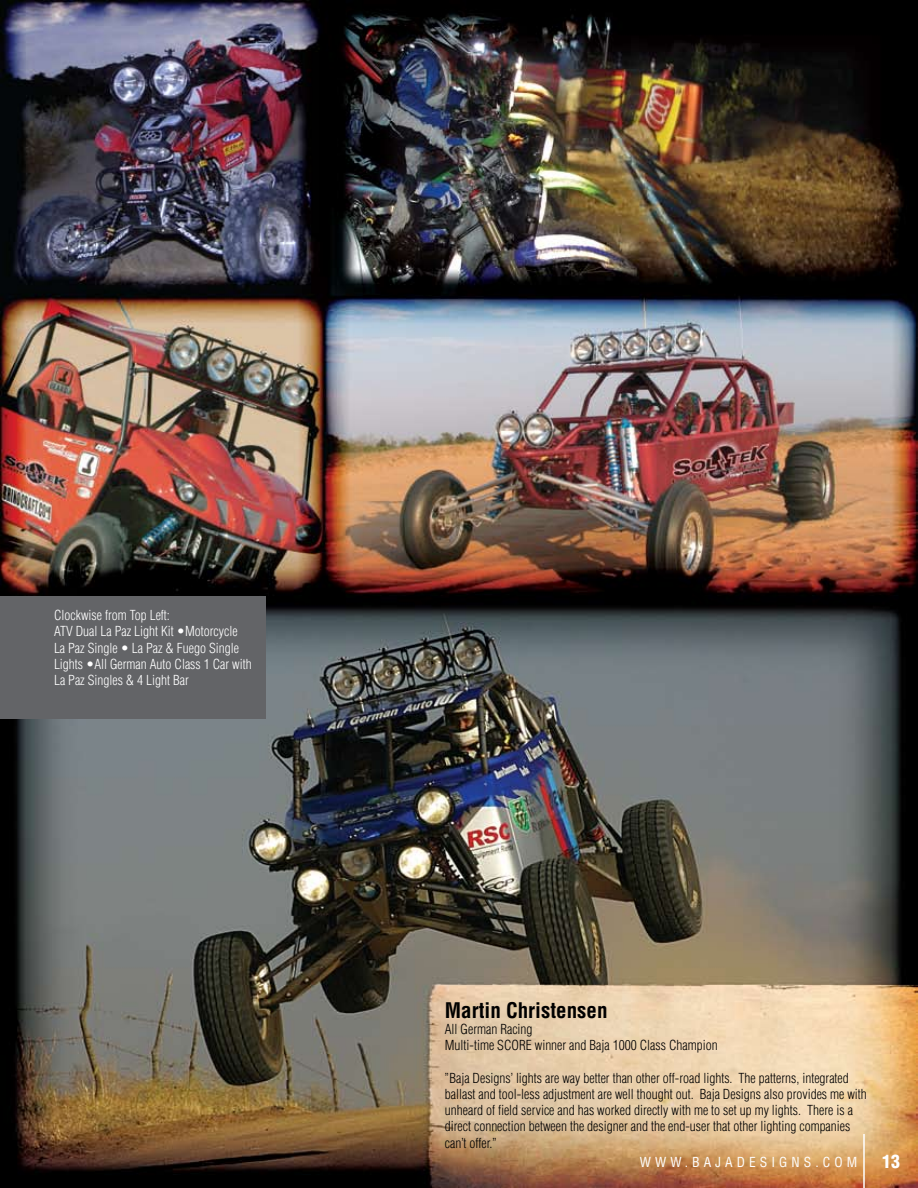
<style>
.page{position:relative;width:918px;height:1188px;background:#fff}
.page>*{position:absolute;margin:0;border:0;box-sizing:border-box;transform-origin:0 0}
.t1{font:700 condensed 21px "Helvetica";color:#000}
.t2{font:900 condensed 18px "Helvetica";color:#fff}
.t3{font:300 condensed 13.5px/16.2px "Helvetica";color:#000}
.t4{font:300 condensed 13.5px/16.2px "Helvetica";color:#fff}
.t5{font:condensed 13.5px "Helvetica";letter-spacing:.3em;color:#fff}
</style>
<div class="page">
<img style="left:0;top:0;width:918px;height:1188px">
<hr style="left:863px;top:1134px;width:2px;height:54px;background:#fff">
<div style="left:0;top:596px;width:265px;height:122px;background:#636467"></div>
<p class="t4" style="left:54px;top:607px;width:199px">Clockwise from Top Left:<br>ATV Dual La Paz Light Kit •Motorcycle<br>La Paz Single • La Paz &amp; Fuego Single<br>Lights •All German Auto Class 1 Car with<br>La Paz Singles &amp; 4 Light Bar</p>
<h1 class="t1" style="left:445px;top:998px;width:164px">Martin Christensen</h1>
<p class="t3" style="left:445px;top:1021px;width:274px">All German Racing<br>Multi-time SCORE winner and Baja 1000 Class Champion</p>
<p class="t3" style="left:445px;top:1070px;width:424px">”Baja Designs’ lights are way better than other off-road lights. The patterns, integrated ballast and tool-less adjustment are well thought out. Baja Designs also provides me with unheard of field service and has worked directly with me to set up my lights. There is a direct connection between the designer and the end-user that other lighting companies can’t offer.”</p>
<p class="t5" style="left:640px;top:1153px;width:219px">WWW.BAJADESIGNS.COM</p>
<h2 class="t2" style="left:882px;top:1150px;width:19px">13</h2>
</div>
